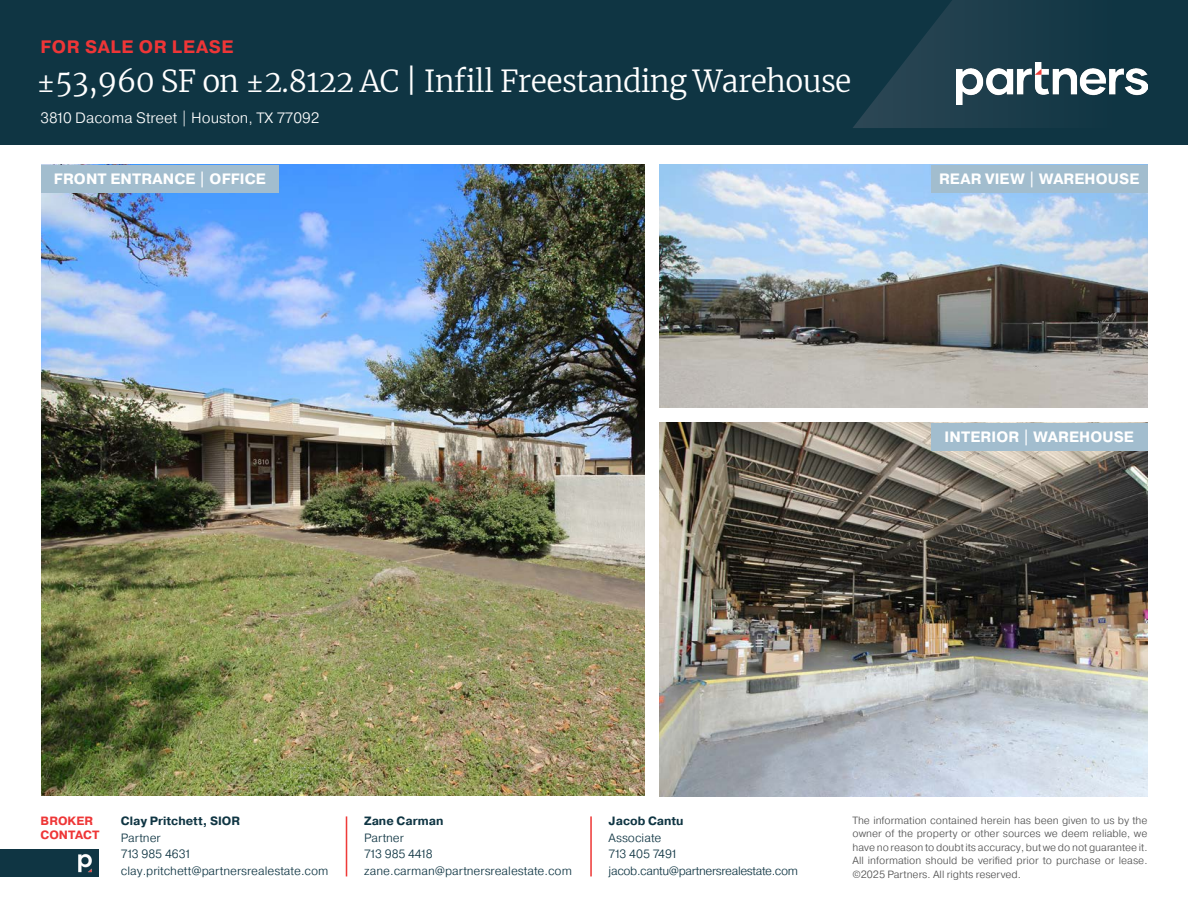
<style>
.page{position:relative;width:1188px;height:918px;background:#fff}
.page>*{position:absolute;margin:0;border:0;box-sizing:border-box;transform-origin:0 0}
.t1{font:300 30px "Merriweather";letter-spacing:-.02em;color:#fff}
.t2{font:700 18px "Pragmatica";letter-spacing:.035em;color:#ee3637}
.t3{font:700 15px "Pragmatica";letter-spacing:.01em;color:#fff}
.t4{font:300 15px "Pragmatica";color:#fff}
.t5{font:300 12px "Pragmatica";color:#0f3543}
.t6{font:700 12px "Pragmatica";color:#0f3543}
.t7{font:300 12px "Pragmatica";letter-spacing:-.03em;color:#0f3543}
.t8{font:700 12px/14.4px "Pragmatica";letter-spacing:.005em;color:#ee3637}
.t9{font:300 12px "Pragmatica";letter-spacing:-.075em;color:#0f3543}
.t10{font:300 12px "Pragmatica";letter-spacing:-.095em;color:#0f3543}
.t11{font:300 10.5px/13.5px "Pragmatica";color:#515151;text-align:justify}
</style>
<div class="page">
<div style="left:0;top:0;width:1188px;height:145px;background:#0f3543"></div>
<svg style="left:853px;top:0;width:172px;height:128px"></svg>
<img style="left:957px;top:62px;width:191px;height:43px">
<div style="left:0;top:849px;width:98px;height:27px;background:#0f3543"></div>
<img style="left:78px;top:853px;width:14px;height:20px">
<hr style="left:346px;top:816px;width:1px;height:60px;background:#ee3b39">
<hr style="left:590px;top:816px;width:2px;height:60px;background:#ee3b39">
<img style="left:41px;top:165px;width:604px;height:631px">
<img style="left:660px;top:423px;width:488px;height:373px">
<div style="left:41px;top:165px;width:238px;height:27px;background:#a2bdce"></div>
<img style="left:660px;top:165px;width:488px;height:242px">
<div style="left:931px;top:165px;width:217px;height:27px;background:#a2bdce"></div>
<div style="left:931px;top:423px;width:217px;height:28px;background:#a2bdce"></div>
<p class="t2" style="left:41px;top:35px;width:194px">FOR SALE OR LEASE</p>
<p class="t1" style="left:36px;top:61px;width:817px">±53,960 SF on ±2.8122 AC | Infill Freestanding Warehouse</p>
<p class="t4" style="left:40px;top:109px;width:280px">3810 Dacoma Street | Houston, TX 77092</p>
<p class="t3" style="left:54px;top:169px;width:213px">FRONT ENTRANCE | OFFICE</p>
<p class="t3" style="left:939px;top:169px;width:202px">REAR VIEW | WAREHOUSE</p>
<p class="t3" style="left:945px;top:427px;width:191px">INTERIOR | WAREHOUSE</p>
<p class="t8" style="left:41px;top:814px;width:60px">BROKER<br>CONTACT</p>
<p class="t6" style="left:121px;top:813px;width:121px">Clay Pritchett, SIOR</p>
<p class="t5" style="left:121px;top:830px;width:41px">Partner</p>
<p class="t5" style="left:121px;top:846px;width:71px">713 985 4631</p>
<p class="t5" style="left:121px;top:863px;width:209px">clay.pritchett@partnersrealestate.com</p>
<p class="t6" style="left:364px;top:813px;width:81px">Zane Carman</p>
<p class="t5" style="left:364px;top:830px;width:41px">Partner</p>
<p class="t9" style="left:364px;top:846px;width:70px">713 985 4418</p>
<p class="t5" style="left:364px;top:863px;width:209px">zane.carman@partnersrealestate.com</p>
<p class="t6" style="left:609px;top:813px;width:76px">Jacob Cantu</p>
<p class="t5" style="left:609px;top:830px;width:54px">Associate</p>
<p class="t10" style="left:609px;top:846px;width:70px">713 405 7491</p>
<p class="t7" style="left:609px;top:863px;width:191px">jacob.cantu@partnersrealestate.com</p>
<p class="t11" style="left:852px;top:813px;width:297px">The information contained herein has been given to us by the owner of the property or other sources we deem reliable, we have no reason to doubt its accuracy, but we do not guarantee it.<br>All information should be verified prior to purchase or lease. ©2025 Partners. All rights reserved.</p>
</div>
